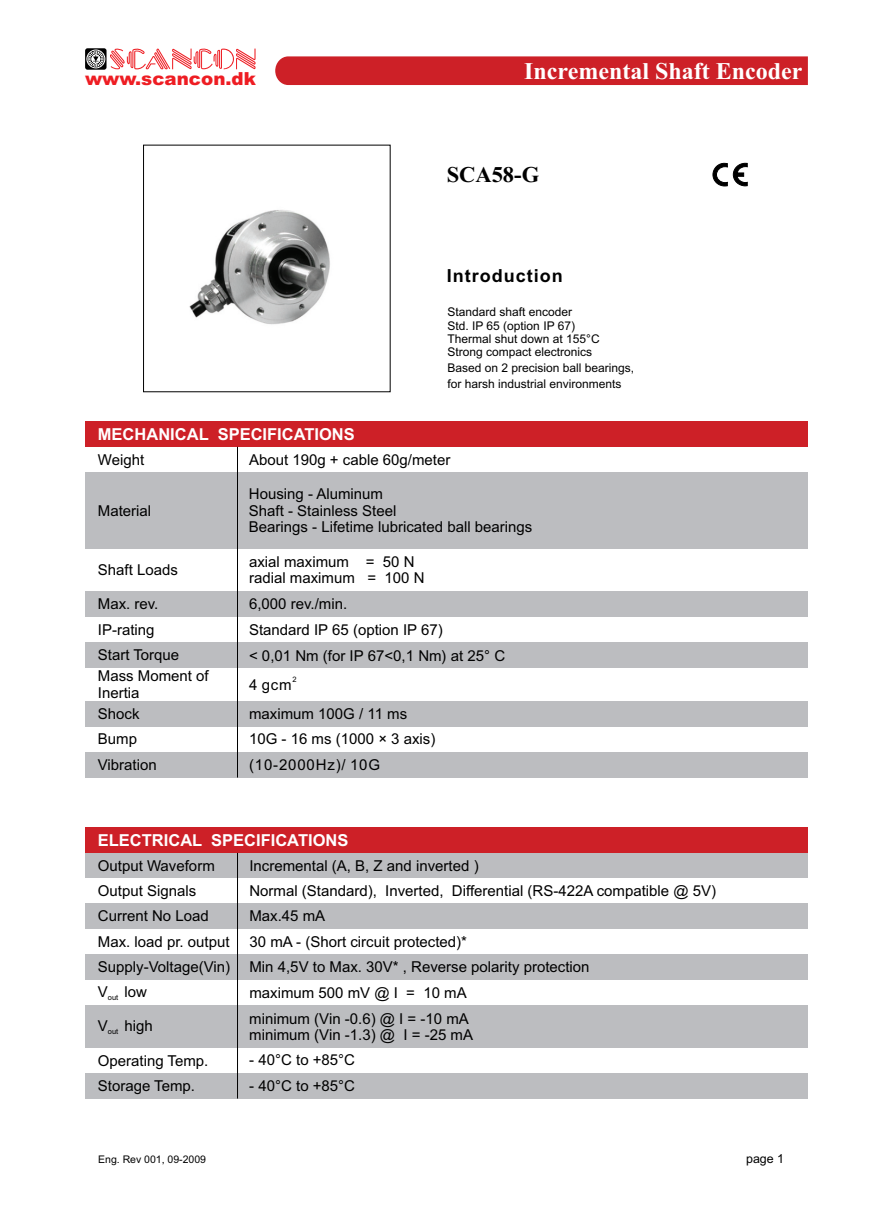
<style>
.page{position:relative;width:893px;height:1212px;background:#fff}
.page>*{position:absolute;margin:0;border:0;box-sizing:border-box;transform-origin:0 0}
.t1{font:700 24px "Times New Roman";color:#fff}
.t2{font:700 22.5px "Times New Roman";color:#000}
.t3{font:italic 900 18px "Arial";color:#ee1d23}
.t4{font:700 18px "Arial";letter-spacing:.055em;color:#000}
.t5{font:700 16.5px "Arial";color:#fff}
.t6{font:15px/16.8px "Arial";color:#000}
.t7{font:15px "Arial Unicode MS";color:#000}
.t8{font:15px "Arial";letter-spacing:.055em;color:#000}
.t9{font:12.45px "Arial";color:#000}
.t10{font:12px/13.4px "Arial";color:#000}
.t11{font:12px/16px "Arial Unicode MS";color:#000}
.t12{font:10.5px "Arial Unicode MS";color:#000}
.t13{font:7.5px "Arial";color:#000}
.s1{font-family:"Arial"}
</style>
<div class="page">
<svg style="left:712px;top:162px;width:36px;height:25px"></svg>
<div style="left:275px;top:56px;width:533px;height:29px;background:#cd2027"></div>
<svg style="left:85px;top:48px;width:171px;height:22px"></svg>
<div style="left:85px;top:421px;width:723px;height:26px;background:#cd2027"></div>
<div style="left:85px;top:472px;width:723px;height:76px;background:#bcbdc0"></div>
<div style="left:85px;top:591px;width:723px;height:25px;background:#bcbdc0"></div>
<div style="left:85px;top:642px;width:723px;height:26px;background:#bcbdc0"></div>
<div style="left:85px;top:752px;width:723px;height:25px;background:#bcbdc0"></div>
<div style="left:85px;top:701px;width:723px;height:25px;background:#bcbdc0"></div>
<hr style="left:237px;top:447px;width:1px;height:330px;background:#000">
<div style="left:85px;top:853px;width:723px;height:25px;background:#bcbdc0"></div>
<div style="left:85px;top:827px;width:723px;height:26px;background:#cd2027"></div>
<div style="left:85px;top:903px;width:723px;height:25px;background:#bcbdc0"></div>
<div style="left:85px;top:1005px;width:723px;height:43px;background:#bcbdc0"></div>
<div style="left:85px;top:954px;width:723px;height:26px;background:#bcbdc0"></div>
<div style="left:85px;top:1073px;width:723px;height:25px;background:#bcbdc0"></div>
<hr style="left:237px;top:853px;width:1px;height:245px;background:#000">
<img style="left:189px;top:210px;width:141px;height:115px">
<p class="t3" style="left:85px;top:72px;width:172px">www.scancon.dk</p>
<h1 class="t1" style="left:524px;top:63px;width:280px">Incremental Shaft Encoder</h1>
<h2 class="t2" style="left:447px;top:167px;width:94px">SCA58-G</h2>
<p class="t4" style="left:447px;top:269px;width:117px">Introduction</p>
<p class="t5" style="left:98px;top:428px;width:258px">MECHANICAL SPECIFICATIONS</p>
<p class="t10" style="left:447px;top:306px;width:154px">Standard shaft encoder<br>Std. IP 65 (option IP 67)<br>Thermal shut down at 155°C<br>Strong compact electronics</p>
<p class="t11" style="left:447px;top:361px;width:188px">Based on 2 precision ball bearings, for harsh industrial environments</p>
<p class="t6" style="left:98px;top:452px;width:48px">Weight</p>
<p class="t6" style="left:98px;top:503px;width:55px">Material</p>
<p class="t6" style="left:249px;top:452px;width:203px">About 190g + cable 60g/meter</p>
<p class="t6" style="left:249px;top:487px;width:285px">Housing - Aluminum<br>Shaft - Stainless Steel<br>Bearings - Lifetime lubricated ball bearings</p>
<p class="t6" style="left:98px;top:563px;width:82px">Shaft Loads</p>
<p class="t6" style="left:249px;top:554px;width:177px">axial maximum = 50 N radial maximum = 100 N</p>
<p class="t6" style="left:98px;top:597px;width:62px">Max. rev.</p>
<p class="t6" style="left:98px;top:622px;width:58px">IP-rating</p>
<p class="t6" style="left:249px;top:597px;width:100px">6,000 rev./min.</p>
<p class="t6" style="left:249px;top:622px;width:195px">Standard IP 65 (option IP 67)</p>
<p class="t6" style="left:98px;top:648px;width:83px">Start Torque</p>
<p class="t7" style="left:249px;top:650px;width:258px"><span class="s1">&lt; 0,01</span> Nm (for IP 67<span class="s1">&lt;</span>0,1 Nm) at 25<span class="s1">°</span> C</p>
<p class="t6" style="left:98px;top:669px;width:112px">Mass Moment of<br>Inertia</p>
<p class="t13" style="left:293px;top:677px;width:6px">2</p>
<p class="t6" style="left:249px;top:671px;width:160px;line-height:29px">4 gcm<br>maximum 100G / 11 ms</p>
<p class="t6" style="left:249px;top:732px;width:188px">10G - 16 ms (1000 × 3 axis)</p>
<p class="t6" style="left:98px;top:702px;width:43px;line-height:25.5px">Shock<br>Bump</p>
<p class="t6" style="left:98px;top:758px;width:60px">Vibration</p>
<p class="t8" style="left:249px;top:759px;width:132px">(10-2000Hz)/ 10G</p>
<p class="t5" style="left:98px;top:834px;width:252px">ELECTRICAL SPECIFICATIONS</p>
<p class="t6" style="left:98px;top:858px;width:118px">Output Waveform</p>
<p class="t6" style="left:249px;top:858px;width:231px">Incremental (A, B, Z and inverted )</p>
<p class="t6" style="left:98px;top:883px;width:100px">Output Signals</p>
<p class="t6" style="left:249px;top:883px;width:468px">Normal (Standard), Inverted, Differential (RS-422A compatible @ 5V)</p>
<p class="t6" style="left:98px;top:909px;width:112px">Current No Load</p>
<p class="t6" style="left:249px;top:909px;width:77px">Max.45 mA</p>
<p class="t6" style="left:98px;top:934px;width:133px">Max. load pr. output</p>
<p class="t6" style="left:249px;top:934px;width:219px">30 mA - (Short circuit protected)*</p>
<p class="t6" style="left:98px;top:960px;width:134px">Supply-Voltage(Vin)</p>
<p class="t6" style="left:249px;top:960px;width:342px">Min 4,5V to Max. 30V* , Reverse polarity protection</p>
<p class="t6" style="left:98px;top:985px;width:51px">V low</p>
<p class="t13" style="left:108px;top:995px;width:12px">out</p>
<p class="t6" style="left:249px;top:985px;width:219px">maximum 500 mV @ I = 10 mA</p>
<p class="t6" style="left:98px;top:1019px;width:57px">V high</p>
<p class="t6" style="left:249px;top:1011px;width:225px">minimum (Vin -0.6) @ I = -10 mA minimum (Vin -1.3) @ I = -25 mA</p>
<p class="t6" style="left:249px;top:1052px;width:107px">- 40°C to +85°C</p>
<p class="t13" style="left:108px;top:1029px;width:12px">out</p>
<p class="t6" style="left:98px;top:1053px;width:112px">Operating Temp.</p>
<p class="t6" style="left:98px;top:1079px;width:99px">Storage Temp.</p>
<p class="t6" style="left:249px;top:1078px;width:107px">- 40°C to +85°C</p>
<p class="t12" style="left:98px;top:1155px;width:109px">Eng. Rev 001, 09-2009</p>
<p class="t9" style="left:746px;top:1154px;width:40px">page 1</p>
</div>
